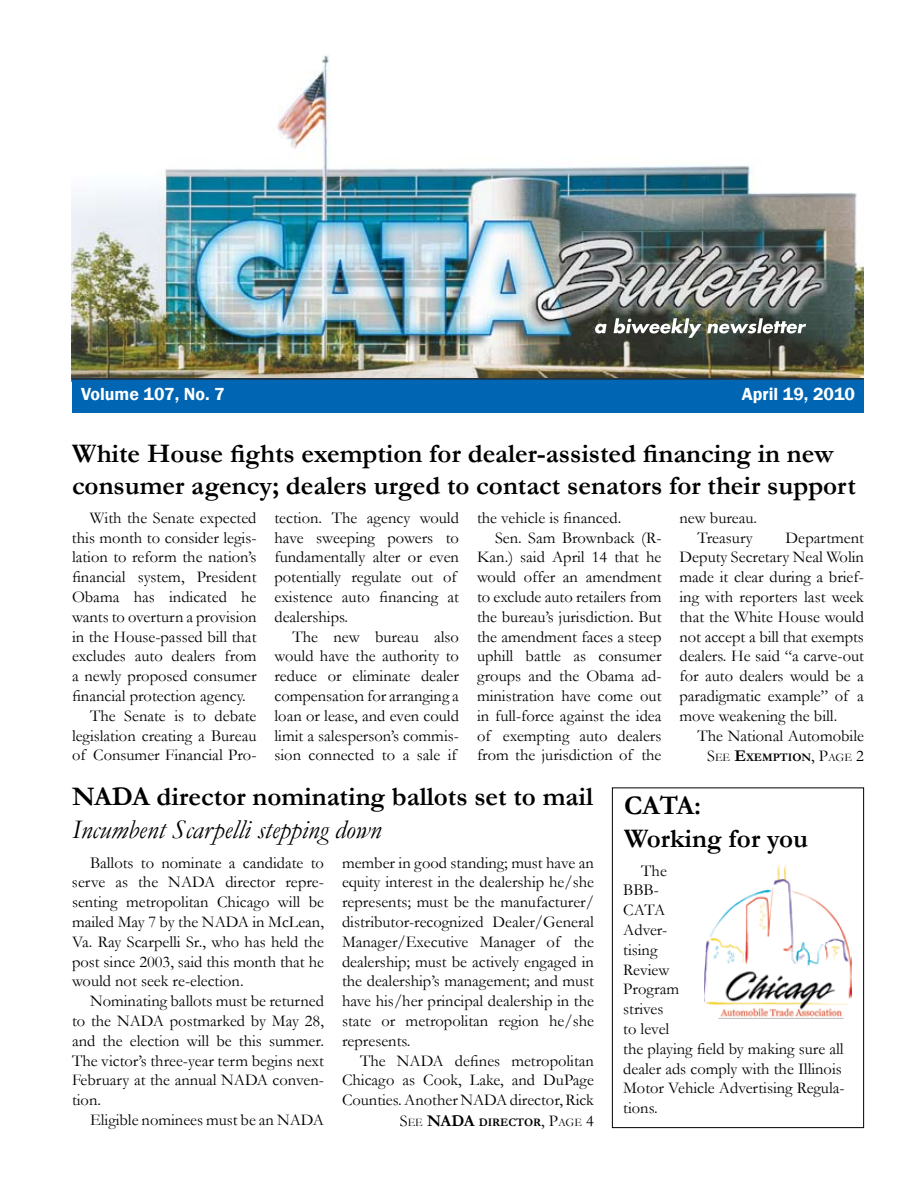
<style>
.page{position:relative;width:918px;height:1188px;background:#fff}
.page>*{position:absolute;margin:0;border:0;box-sizing:border-box;transform-origin:0 0}
.t1{font:700 27px/32.4px "Garamond";color:#000}
.t2{font:italic 27px "Garamond";color:#000}
.t3{font:600 18px "Franklin Gothic";color:#fff}
.t4{font:16.5px/19.8px "Garamond";color:#000;text-align:justify}
.t5{font:700 11.55px "Garamond";color:#000}
.s1{font-weight:400;font-size:16.5px}
.s2{font-weight:400}
.s3{font-size:16.5px}
</style>
<div class="page">
<div style="left:612px;top:788px;width:252px;height:340px;border:1px solid #000"></div>
<img style="left:72px;top:54px;width:792px;height:324px">
<div style="left:72px;top:379px;width:792px;height:34px;background:#0066b3"></div>
<hr style="left:72px;top:378px;width:792px;height:2px;background:#292a2c">
<svg style="left:595px;top:324px;width:12px;height:10px"></svg>
<svg style="left:614px;top:318px;width:192px;height:20px"></svg>
<img style="left:704px;top:865px;width:147px;height:152px">
<p class="t3" style="left:81px;top:383px;width:145px">Volume 107, No. 7</p>
<p class="t3" style="left:742px;top:383px;width:115px">April 19, 2010</p>
<h1 class="t1" style="left:72px;top:437px;width:785px">White House fights exemption for dealer-assisted financing in new consumer agency; dealers urged to contact senators for their support</h1>
<p class="t4" style="left:90px;top:507px;width:168px">With the Senate expected</p>
<p class="t4" style="left:72px;top:527px;width:186px">this month to consider legis-</p>
<p class="t4" style="left:72px;top:547px;width:186px">lation to reform the nation’s</p>
<p class="t4" style="left:72px;top:567px;width:186px">financial system, President</p>
<p class="t4" style="left:72px;top:587px;width:186px">Obama has indicated he</p>
<p class="t4" style="left:72px;top:606px;width:186px">wants to overturn a provision</p>
<p class="t4" style="left:72px;top:626px;width:186px">in the House-passed bill that</p>
<p class="t4" style="left:72px;top:646px;width:186px">excludes auto dealers from</p>
<p class="t4" style="left:72px;top:666px;width:186px">a newly proposed consumer</p>
<p class="t4" style="left:72px;top:686px;width:175px">financial protection agency.</p>
<p class="t4" style="left:90px;top:705px;width:168px">The Senate is to debate</p>
<p class="t4" style="left:72px;top:725px;width:186px">legislation creating a Bureau</p>
<p class="t4" style="left:72px;top:745px;width:186px">of Consumer Financial Pro-</p>
<p class="t4" style="left:274px;top:507px;width:186px;text-align:left">tection. The agency would have sweeping powers to fundamentally alter or even potentially regulate out of existence auto financing at dealerships.</p>
<p class="t4" style="left:274px;top:626px;width:186px;text-indent:18px">The new bureau also would have the authority to reduce or eliminate dealer compensation for arranging a loan or lease, and even could limit a salesperson’s commis&shy;sion connected to a sale if</p>
<p class="t4" style="left:477px;top:507px;width:146px">the vehicle is financed.</p>
<p class="t4" style="left:495px;top:527px;width:168px">Sen. Sam Brownback (R-</p>
<p class="t4" style="left:477px;top:547px;width:186px">Kan.) said April 14 that he</p>
<p class="t4" style="left:477px;top:567px;width:186px">would offer an amendment</p>
<p class="t4" style="left:477px;top:587px;width:186px">to exclude auto retailers from</p>
<p class="t4" style="left:477px;top:606px;width:186px">the bureau’s jurisdiction. But</p>
<p class="t4" style="left:477px;top:626px;width:186px">the amendment faces a steep</p>
<p class="t4" style="left:477px;top:646px;width:186px">uphill battle as consumer</p>
<p class="t4" style="left:477px;top:666px;width:186px">groups and the Obama ad-</p>
<p class="t4" style="left:477px;top:686px;width:186px">ministration have come out</p>
<p class="t4" style="left:477px;top:705px;width:186px">in full-force against the idea</p>
<p class="t4" style="left:477px;top:725px;width:186px">of exempting auto dealers</p>
<p class="t4" style="left:477px;top:745px;width:186px">from the jurisdiction of the</p>
<p class="t4" style="left:680px;top:507px;width:79px;text-align:right">new bureau.<br>Treasury</p>
<p class="t4" style="left:680px;top:527px;width:186px;text-indent:106px">Department Deputy Secretary Neal Wolin made it clear during a brief&shy;ing with reporters last week that the White House would not accept a bill that exempts dealers. He said “a carve-out for auto dealers would be a paradigmatic example” of a move weakening the bill.</p>
<p class="t4" style="left:698px;top:725px;width:168px">The National Automobile</p>
<p class="t5" style="left:707px;top:749px;width:158px"><span class="s1">S</span><span class="s2">ee</span> <span class="s3">E</span>xemption<span class="s1">, P</span><span class="s2">age</span> <span class="s1">2</span></p>
<h1 class="t1" style="left:72px;top:781px;width:523px">NADA director nominating ballots set to mail</h1>
<h1 class="t2" style="left:72px;top:811px;width:311px">Incumbent Scarpelli stepping down</h1>
<p class="t4" style="left:72px;top:852px;width:254px;text-indent:18px">Ballots to nominate a candidate to serve as the NADA director repre&shy;senting metropolitan Chicago will be mailed May 7 by the NADA in McLean, Va. Ray Scarpelli Sr., who has held the post since 2003, said this month that he would not seek re-election.</p>
<p class="t4" style="left:72px;top:991px;width:254px;text-indent:18px">Nominating ballots must be returned to the NADA postmarked by May 28, and the election will be this summer.<br>The victor’s three-year term begins next February at the annual NADA conven&shy;tion.</p>
<p class="t4" style="left:90px;top:1110px;width:235px">Eligible nominees must be an NADA</p>
<p class="t4" style="left:342px;top:852px;width:254px">member in good standing; must have an equity interest in the dealership he/she represents; must be the manufacturer/ distributor-recognized Dealer/General Manager/Executive Manager of the dealership; must be actively engaged in the dealership’s management; and must have his/her principal dealership in the state or metropolitan region he/she represents.</p>
<p class="t4" style="left:342px;top:1050px;width:253px;text-indent:18px">The NADA defines metropolitan Chicago as Cook, Lake, and DuPage Counties. Another NADA director, Rick</p>
<p class="t5" style="left:400px;top:1114px;width:196px"><span class="s1">S</span><span class="s2">ee</span> <span class="s3">NADA</span> director<span class="s1">, P</span><span class="s2">age</span> <span class="s1">4</span></p>
<h1 class="t1" style="left:624px;top:790px;width:185px">CATA:<br>Working for you</h1>
<p class="t4" style="left:623px;top:860px;width:223px;text-align:left;text-indent:18px">The<br>BBB-<br>CATA<br>Adver-<br>tising<br>Review<br>Program<br>strives<br>to level<br>the playing field by making sure all dealer ads comply with the Illinois<br>Motor Vehicle Advertising Regula&shy;tions.</p>
</div>
